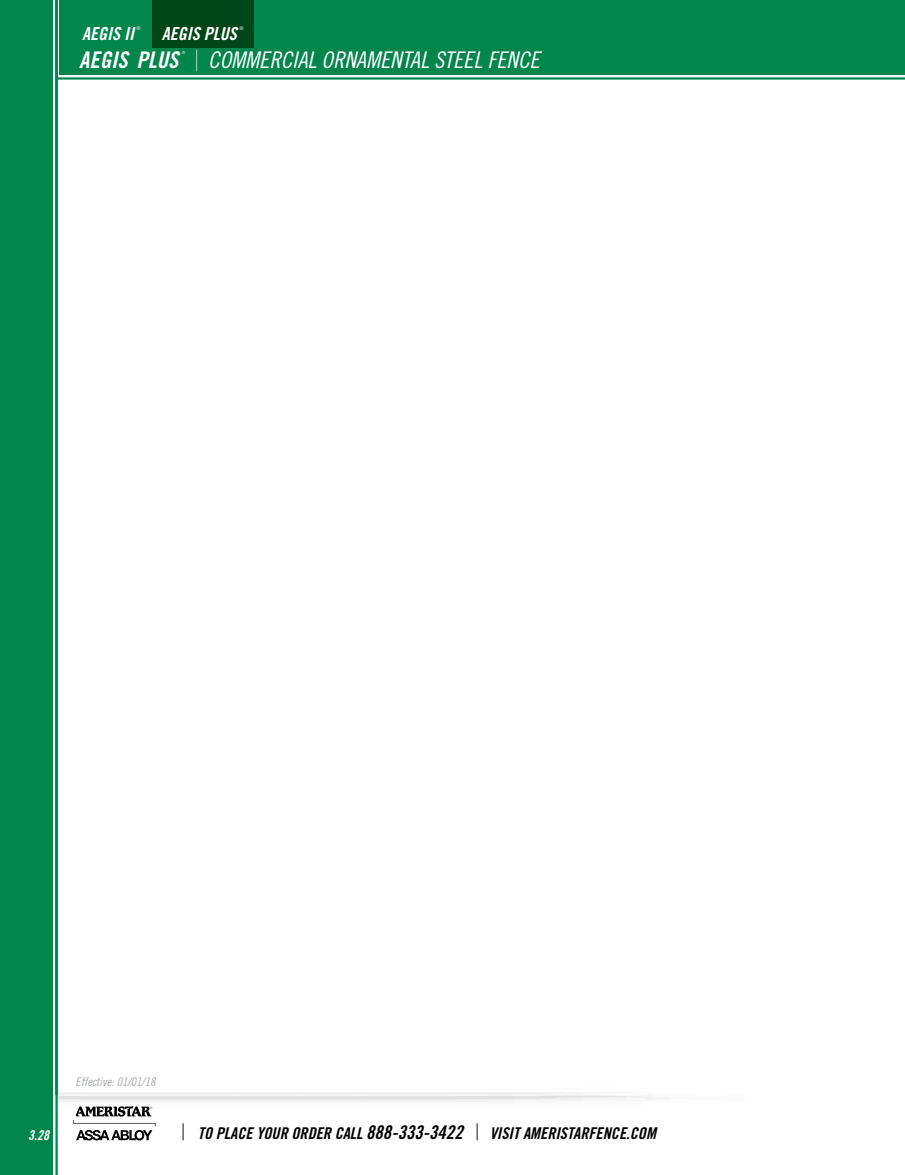
<style>
.page{position:relative;width:905px;height:1175px;background:#fff}
.page>*{position:absolute;margin:0;border:0;box-sizing:border-box;transform-origin:0 0}
.t1{font:22.95px "Trade Gothic LT Std Cn 18 Obl";color:#fff}
.t2{font:22.95px "Trade Gothic LT Std Bd Cn 20 Obl";color:#fff}
.t3{font:18px "Trade Gothic LT Std Bd Cn 20 Obl";color:#fff}
.t4{font:16.2px "Trade Gothic LT Std Bd Cn 20 Obl";color:#000}
.t5{font:13.5px "Trade Gothic LT Std Bd Cn 20 Obl";color:#fff}
.t6{font:12px "Trade Gothic LT Std Cn 18 Obl";color:#a7a9ac}
.t7{font:300 5.25px "Trade Gothic LT Std";color:#fff}
.t8{font:300 4.05px "Trade Gothic LT Std";color:#fff}
.s1{font-family:"Trade Gothic LT Std";font-weight:300;font-size:29.4px}
.s2{font-family:"Trade Gothic LT Std";font-weight:300;font-size:22.65px}
.s3{font-size:18.9px}
</style>
<div class="page">
<div style="left:60px;top:0;width:844px;height:75px;background:#00864b"></div>
<hr style="left:57px;top:77px;width:847px;height:3px;background:#00864b">
<div style="left:153px;top:0;width:101px;height:48px;background:#004616"></div>
<svg style="left:55px;top:0;width:4px;height:1174px"></svg>
<div style="left:0;top:0;width:53px;height:1174px;background:#00864b"></div>
<svg style="left:73px;top:1105px;width:83px;height:35px"></svg>
<p class="t3" style="left:82px;top:23px;width:53px">AEGIS II</p>
<p class="t7" style="left:136px;top:25px;width:6px">®</p>
<p class="t3" style="left:162px;top:23px;width:76px">AEGIS PLUS</p>
<p class="t7" style="left:240px;top:25px;width:6px">®</p>
<h1 class="t2" style="left:79px;top:46px;width:101px">AEGIS PLUS</h1>
<p class="t8" style="left:182px;top:50px;width:5px">®</p>
<h1 class="t1" style="left:195px;top:47px;width:345px"><span class="s1">|</span> COMMERCIAL ORNAMENTAL STEEL FENCE</h1>
<p class="t6" style="left:76px;top:1075px;width:81px">Effective: 01/01/18</p>
<p class="t5" style="left:28px;top:1127px;width:22px">3.28</p>
<p class="t4" style="left:182px;top:1123px;width:476px"><span class="s2">|</span> TO PLACE YOUR ORDER CALL <span class="s3">888-333-3422</span> <span class="s2">|</span> VISIT AMERISTARFENCE.COM</p>
</div>
